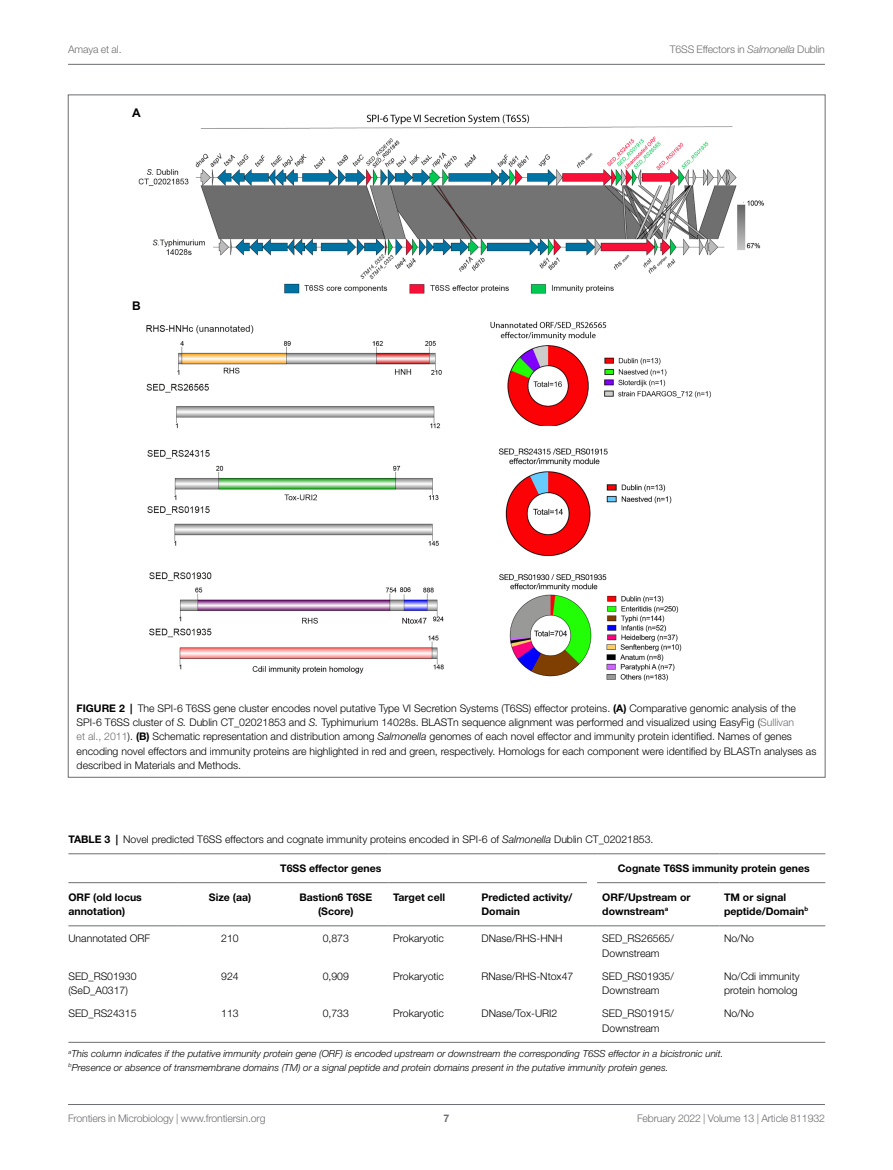
<style>
.page{position:relative;width:893px;height:1170px;background:#fff}
.page>*{position:absolute;margin:0;border:0;box-sizing:border-box;transform-origin:0 0}
.t1{font:700 12px "Arial";color:#000}
.FIG_LEG{font:300 10.5px/14.2px "Helvetica Neue LT Std";color:#000}
.TB_TX{font:300 10.5px/14.2px "Helvetica Neue LT Std";color:#000}
.TB_CH{font:700 10.5px/14.2px "Helvetica Neue LT Std";color:#000}
.t2{font:300 10.5px "Helvetica Neue LT Std";letter-spacing:-.015em;color:#6d6e71}
.TT{font:300 10.5px "Helvetica Neue LT Std";color:#000}
.TB_STH{font:700 10.5px "Helvetica Neue LT Std";color:#000}
.t3{font:700 10.5px "Helvetica Neue LT Std";color:#6d6e71}
.TFN{font:italic 300 9.75px "Helvetica Neue LT Std";color:#000}
.TFN_Continued{font:italic 300 9.75px "Helvetica Neue LT Std";color:#000}
.s1{font-style:italic}
.s2{font-weight:700}
.s3{color:#6d6e71}
</style>
<div class="page">
<hr style="left:68px;top:64px;width:757px;height:1px;background:#6d6e71">
<hr style="left:68px;top:1104px;width:757px;height:1px;background:#6d6e71">
<img style="left:138px;top:114px;width:626px;height:567px">
<hr style="left:68px;top:1041px;width:757px;height:1px;background:#6d6e71">
<hr style="left:598px;top:853px;width:121px;height:1px;background:#6d6e71">
<hr style="left:719px;top:853px;width:106px;height:1px;background:#6d6e71">
<hr style="left:68px;top:853px;width:109px;height:1px;background:#6d6e71">
<hr style="left:177px;top:853px;width:106px;height:1px;background:#6d6e71">
<hr style="left:283px;top:853px;width:106px;height:1px;background:#6d6e71">
<hr style="left:389px;top:853px;width:88px;height:1px;background:#6d6e71">
<hr style="left:477px;top:853px;width:121px;height:1px;background:#6d6e71">
<hr style="left:177px;top:882px;width:106px;height:1px;background:#6d6e71">
<hr style="left:177px;top:925px;width:106px;height:1px;background:#6d6e71">
<hr style="left:283px;top:882px;width:106px;height:1px;background:#6d6e71">
<hr style="left:283px;top:925px;width:106px;height:1px;background:#6d6e71">
<hr style="left:389px;top:882px;width:88px;height:1px;background:#6d6e71">
<hr style="left:389px;top:925px;width:88px;height:1px;background:#6d6e71">
<hr style="left:477px;top:882px;width:121px;height:1px;background:#6d6e71">
<hr style="left:477px;top:925px;width:121px;height:1px;background:#6d6e71">
<hr style="left:598px;top:882px;width:121px;height:1px;background:#6d6e71">
<hr style="left:598px;top:925px;width:121px;height:1px;background:#6d6e71">
<hr style="left:719px;top:882px;width:106px;height:1px;background:#6d6e71">
<hr style="left:719px;top:925px;width:106px;height:1px;background:#6d6e71">
<hr style="left:68px;top:882px;width:109px;height:1px;background:#6d6e71">
<hr style="left:68px;top:925px;width:109px;height:1px;background:#6d6e71">
<div style="left:587px;top:879px;width:9px;height:9px;background:#fff"></div>
<p class="t2" style="left:68px;top:42px;width:55px">Amaya et al.</p>
<p class="t2" style="left:670px;top:42px;width:157px">T6SS Effectors in <span class="s1">Salmonella</span> Dublin</p>
<p class="t1" style="left:132px;top:104px;width:10px">A</p>
<p class="t1" style="left:132px;top:297px;width:10px">B</p>
<p class="FIG_LEG" style="left:77px;top:700px;width:741px"><span class="s2">FIGURE 2 |</span> The SPI-6 T6SS gene cluster encodes novel putative Type VI Secretion Systems (T6SS) effector proteins. <span class="s2">(A)</span> Comparative genomic analysis of the SPI-6 T6SS cluster of <span class="s1">S.</span> Dublin CT_02021853 and <span class="s1">S.</span> Typhimurium 14028s. BLASTn sequence alignment was performed and visualized using EasyFig (<span class="s3">Sullivan<br>et al., 2011</span>). <span class="s2">(B)</span> Schematic representation and distribution among <span class="s1">Salmonella</span> genomes of each novel effector and immunity protein identified. Names of genes encoding novel effectors and immunity proteins are highlighted in red and green, respectively. Homologs for each component were identified by BLASTn analyses as described in Materials and Methods.</p>
<p class="TT" style="left:68px;top:832px;width:587px"><span class="s2">TABLE 3 |</span> Novel predicted T6SS effectors and cognate immunity proteins encoded in SPI-6 of <span class="s1">Salmonella</span> Dublin CT_02021853.</p>
<p class="TB_STH" style="left:280px;top:861px;width:103px">T6SS effector genes</p>
<p class="TB_STH" style="left:618px;top:861px;width:193px">Cognate T6SS immunity protein genes</p>
<p class="TB_CH" style="left:68px;top:889px;width:75px">ORF (old locus annotation)</p>
<p class="TB_CH" style="left:209px;top:889px;width:44px">Size (aa)</p>
<p class="TB_CH" style="left:299px;top:889px;width:74px;text-align:center">Bastion6 T6SE (Score)</p>
<p class="TB_CH" style="left:393px;top:889px;width:53px">Target cell</p>
<p class="TB_CH" style="left:482px;top:889px;width:92px">Predicted activity/<br>Domain</p>
<p class="TB_CH" style="left:602px;top:889px;width:90px">ORF/Upstream or downstream<sup>a</sup></p>
<p class="TB_CH" style="left:724px;top:889px;width:86px">TM or signal peptide/Domain<sup>b</sup></p>
<p class="TB_TX" style="left:68px;top:931px;width:83px">Unannotated ORF</p>
<p class="TB_TX" style="left:221px;top:931px;width:19px">210</p>
<p class="TB_TX" style="left:323px;top:931px;width:28px">0,873</p>
<p class="TB_TX" style="left:393px;top:931px;width:52px">Prokaryotic</p>
<p class="TB_TX" style="left:482px;top:931px;width:83px">DNase/RHS-HNH</p>
<p class="TB_TX" style="left:602px;top:931px;width:73px">SED_RS26565/<br>Downstream</p>
<p class="TB_TX" style="left:724px;top:931px;width:31px">No/No</p>
<p class="TB_TX" style="left:68px;top:968px;width:70px">SED_RS01930 (SeD_A0317)</p>
<p class="TB_TX" style="left:221px;top:968px;width:19px">924</p>
<p class="TB_TX" style="left:323px;top:968px;width:28px">0,909</p>
<p class="TB_TX" style="left:393px;top:968px;width:52px">Prokaryotic</p>
<p class="TB_TX" style="left:482px;top:968px;width:93px">RNase/RHS-Ntox47</p>
<p class="TB_TX" style="left:602px;top:968px;width:73px">SED_RS01935/<br>Downstream</p>
<p class="TB_TX" style="left:724px;top:968px;width:77px">No/Cdi immunity protein homolog</p>
<p class="TB_TX" style="left:68px;top:1006px;width:70px">SED_RS24315</p>
<p class="TB_TX" style="left:221px;top:1006px;width:19px">113</p>
<p class="TB_TX" style="left:323px;top:1006px;width:28px">0,733</p>
<p class="TB_TX" style="left:393px;top:1006px;width:52px">Prokaryotic</p>
<p class="TB_TX" style="left:482px;top:1006px;width:77px">DNase/Tox-URI2</p>
<p class="TB_TX" style="left:602px;top:1006px;width:73px">SED_RS01915/<br>Downstream</p>
<p class="TB_TX" style="left:724px;top:1006px;width:31px">No/No</p>
<p class="TFN" style="left:68px;top:1047px;width:656px"><sup>a</sup>This column indicates if the putative immunity protein gene (ORF) is encoded upstream or downstream the corresponding T6SS effector in a bicistronic unit.</p>
<p class="TFN_Continued" style="left:68px;top:1061px;width:601px"><sup>b</sup>Presence or absence of transmembrane domains (TM) or a signal peptide and protein domains present in the putative immunity protein genes.</p>
<p class="t2" style="left:68px;top:1111px;width:199px">Frontiers in Microbiology | www.frontiersin.org</p>
<p class="t3" style="left:444px;top:1111px;width:7px">7</p>
<p class="t2" style="left:637px;top:1111px;width:189px">February 2022 | Volume 13 | Article 811932</p>
</div>
